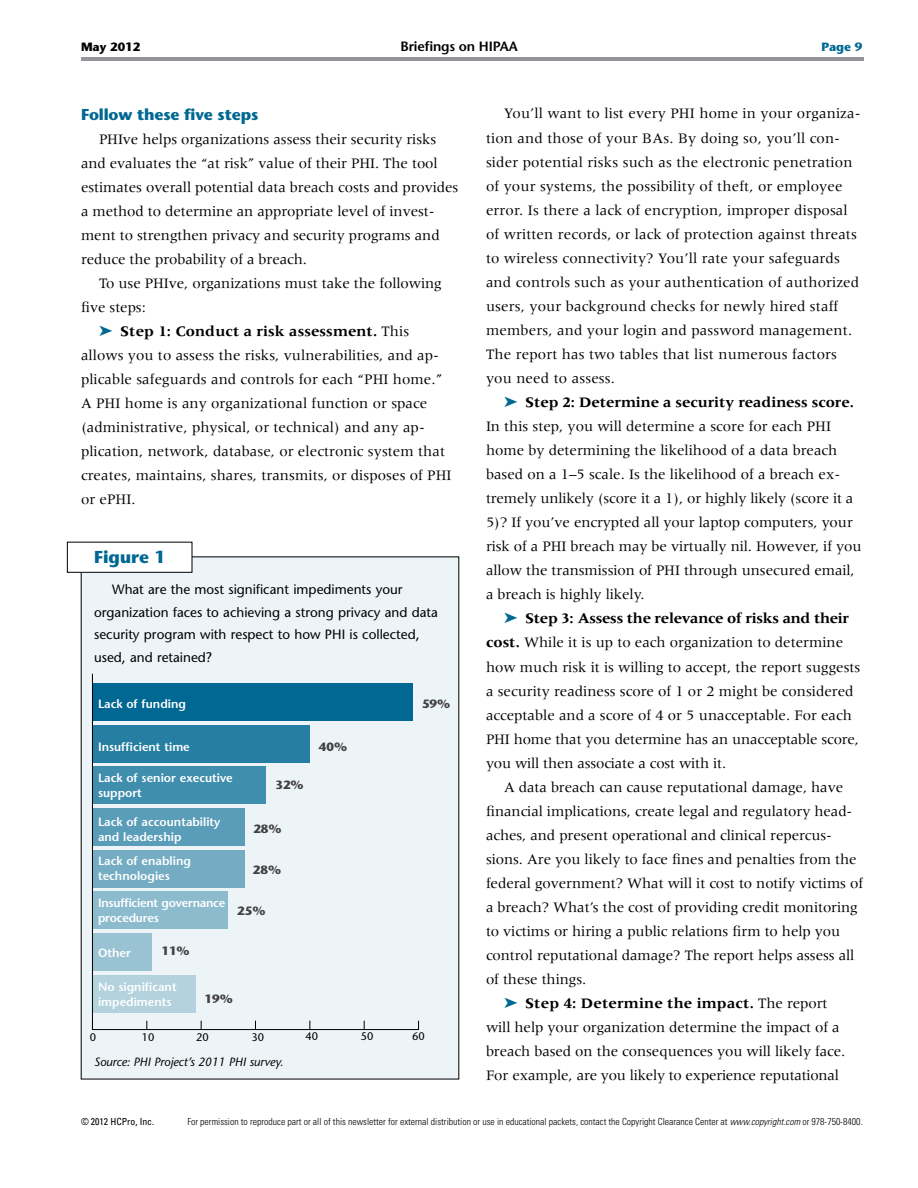
<style>
.page{position:relative;width:918px;height:1188px;background:#fff}
.page>*{position:absolute;margin:0;border:0;box-sizing:border-box;transform-origin:0 0}
.t1{font:700 17.25px "Stone Sans Std";color:#006892}
.t2{font:700 15.75px "Stone Sans Std";letter-spacing:-.01em;color:#006892}
.t3{font:15px/24px "Meridien LT Std";letter-spacing:-.005em;color:#000}
.t4{font:700 15px "Meridien LT Std";letter-spacing:.005em;color:#000}
.t5{font:500 13.5px/22.5px "Stone Sans Std";color:#000}
.t6{font:600 13.5px "Stone Sans Std";letter-spacing:-.01em;color:#000}
.t7{font:600 12px/15px "Stone Sans Std";color:#fff}
.t8{font:italic 500 12px "Stone Sans Std";letter-spacing:-.005em;color:#000}
.t9{font:600 12px/15px "Stone Sans Std";letter-spacing:-.02em;color:#fff}
.t10{font:700 12px "Stone Sans Std";color:#414042}
.t11{font:700 12px "Stone Sans Std";color:#000}
.t12{font:700 12px "Stone Sans Std";color:#006892}
.t13{font:500 10.95px "Stone Sans Std";color:#000}
.t14{font:300 condensed 9.75px "Univers LT Std";color:#000}
.t15{font:condensed 9.75px "Univers LT Std";color:#000}
.s1{color:#006892}
.s2{font-weight:400}
.s3{font-weight:700}
.s4{font-style:italic}
</style>
<div class="page">
<hr style="left:81px;top:57px;width:783px;height:3px;background:#939598">
<div style="left:81px;top:557px;width:378px;height:522px;background:#edf4f7"></div>
<div style="left:67px;top:542px;width:125px;height:30px;background:#fff"></div>
<div style="left:67px;top:542px;width:125px;height:31px;border:1px solid #000"></div>
<div style="left:92px;top:975px;width:104px;height:38px;background:#b3d2de"></div>
<div style="left:92px;top:933px;width:60px;height:38px;background:#99c3d3"></div>
<div style="left:92px;top:891px;width:136px;height:38px;background:#8cbbce"></div>
<div style="left:92px;top:850px;width:153px;height:38px;background:#73acc3"></div>
<div style="left:92px;top:808px;width:153px;height:38px;background:#599db8"></div>
<div style="left:92px;top:766px;width:174px;height:38px;background:#408ead"></div>
<div style="left:92px;top:725px;width:218px;height:38px;background:#267ea2"></div>
<div style="left:92px;top:683px;width:321px;height:38px;background:#006892"></div>
<hr style="left:92px;top:1029px;width:327px;height:1px;background:#000">
<hr style="left:92px;top:674px;width:1px;height:356px;background:#000">
<p class="t11" style="left:81px;top:40px;width:61px">May 2012</p>
<p class="t6" style="left:400px;top:38px;width:119px">Briefings on HIPAA</p>
<p class="t12" style="left:821px;top:40px;width:43px">Page 9</p>
<p class="t2" style="left:81px;top:105px;width:179px">Follow these five steps</p>
<p class="t3" style="left:81px;top:127px;width:379px;text-indent:18px">PHIve helps organizations assess their security risks and evaluates the “at risk” value of their PHI. The tool estimates overall potential data breach costs and provides a method to determine an appropriate level of invest&shy;ment to strengthen privacy and security programs and reduce the probability of a breach.</p>
<p class="t3" style="left:99px;top:271px;width:344px">To use PHIve, organizations must take the following</p>
<p class="t3" style="left:81px;top:295px;width:66px">five steps:</p>
<p class="t4" style="left:99px;top:322px;width:312px"><span class="s1">➤</span> Step 1: Conduct a risk assessment. <span class="s2">This</span></p>
<p class="t3" style="left:81px;top:343px;width:360px">allows you to assess the risks, vulnerabilities, and ap-</p>
<p class="t3" style="left:81px;top:367px;width:363px">plicable safeguards and controls for each “PHI home.”</p>
<p class="t3" style="left:81px;top:391px;width:348px">A PHI home is any organizational function or space</p>
<p class="t3" style="left:81px;top:415px;width:345px">(administrative, physical, or technical) and any ap-</p>
<p class="t3" style="left:81px;top:439px;width:366px">plication, network, database, or electronic system that</p>
<p class="t3" style="left:81px;top:463px;width:372px">creates, maintains, shares, transmits, or disposes of PHI</p>
<p class="t3" style="left:81px;top:487px;width:56px">or ePHI.</p>
<p class="t1" style="left:94px;top:547px;width:73px">Figure 1</p>
<p class="t5" style="left:94px;top:578px;width:345px;text-indent:18px">What are the most significant impediments your organization faces to achieving a strong privacy and data security program with respect to how PHI is collected, used, and retained?</p>
<p class="t7" style="left:98px;top:696px;width:89px">Lack of funding</p>
<p class="t7" style="left:98px;top:739px;width:93px">Insufficient time</p>
<p class="t7" style="left:98px;top:770px;width:136px">Lack of senior executive support</p>
<p class="t7" style="left:98px;top:814px;width:124px">Lack of accountability and leadership</p>
<p class="t7" style="left:98px;top:853px;width:94px">Lack of enabling technologies</p>
<p class="t10" style="left:276px;top:778px;width:30px">32%</p>
<p class="t10" style="left:253px;top:821px;width:30px">28%</p>
<p class="t10" style="left:253px;top:862px;width:30px">28%</p>
<p class="t10" style="left:237px;top:903px;width:30px">25%</p>
<p class="t9" style="left:98px;top:896px;width:129px">Insufficient governance procedures</p>
<p class="t7" style="left:98px;top:945px;width:34px">Other</p>
<p class="t7" style="left:98px;top:979px;width:80px">No significant impediments</p>
<p class="t10" style="left:162px;top:943px;width:30px">11%</p>
<p class="t10" style="left:205px;top:991px;width:30px">19%</p>
<p class="t10" style="left:319px;top:739px;width:30px">40%</p>
<p class="t10" style="left:422px;top:697px;width:30px">59%</p>
<p class="t13" style="left:90px;top:1031px;width:8px">0</p>
<p class="t13" style="left:142px;top:1031px;width:14px">10</p>
<p class="t13" style="left:196px;top:1031px;width:14px">20</p>
<p class="t13" style="left:252px;top:1031px;width:14px">30</p>
<p class="t13" style="left:305px;top:1030px;width:14px">40</p>
<p class="t13" style="left:361px;top:1030px;width:14px">50</p>
<p class="t13" style="left:412px;top:1030px;width:14px">60</p>
<p class="t8" style="left:94px;top:1055px;width:191px">Source: PHI Project’s 2011 PHI survey.</p>
<p class="t3" style="left:486px;top:102px;width:376px;text-indent:18px">You’ll want to list every PHI home in your organiza&shy;tion and those of your BAs. By doing so, you’ll con&shy;sider potential risks such as the electronic penetration of your systems, the possibility of theft, or employee error. Is there a lack of encryption, improper disposal of written records, or lack of protection against threats to wireless connectivity? You’ll rate your safeguards and controls such as your authentication of authorized users, your background checks for newly hired staff members, and your login and password management.<br>The report has two tables that list numerous factors you need to assess.</p>
<p class="t3" style="left:486px;top:390px;width:377px;text-indent:18px"><span class="s1">➤</span> <span class="s3">Step 2: Determine a security readiness score.<br></span>In this step, you will determine a score for each PHI home by determining the likelihood of a data breach based on a 1–5 scale. Is the likelihood of a breach ex&shy;tremely unlikely (score it a 1), or highly likely (score it a 5)? If you’ve encrypted all your laptop computers, your risk of a PHI breach may be virtually nil. However, if you allow the transmission of PHI through unsecured email, a breach is highly likely.</p>
<p class="t3" style="left:486px;top:607px;width:376px;text-indent:18px"><span class="s1">➤</span> <span class="s3">Step 3: Assess the relevance of risks and their cost.</span> While it is up to each organization to determine how much risk it is willing to accept, the report suggests a security readiness score of 1 or 2 might be considered acceptable and a score of 4 or 5 unacceptable. For each PHI home that you determine has an unacceptable score, you will then associate a cost with it.</p>
<p class="t3" style="left:504px;top:775px;width:341px">A data breach can cause reputational damage, have</p>
<p class="t3" style="left:486px;top:799px;width:368px">financial implications, create legal and regulatory head-</p>
<p class="t3" style="left:486px;top:823px;width:348px">aches, and present operational and clinical repercus-</p>
<p class="t3" style="left:486px;top:847px;width:372px">sions. Are you likely to face fines and penalties from the</p>
<p class="t3" style="left:486px;top:871px;width:379px">federal government? What will it cost to notify victims of</p>
<p class="t3" style="left:486px;top:895px;width:373px">a breach? What’s the cost of providing credit monitoring</p>
<p class="t3" style="left:486px;top:919px;width:356px">to victims or hiring a public relations firm to help you</p>
<p class="t3" style="left:486px;top:943px;width:370px">control reputational damage? The report helps assess all</p>
<p class="t3" style="left:486px;top:967px;width:102px">of these things.</p>
<p class="t4" style="left:504px;top:995px;width:325px"><span class="s1">➤</span> Step 4: Determine the impact. <span class="s2">The report</span></p>
<p class="t3" style="left:486px;top:1015px;width:355px">will help your organization determine the impact of a</p>
<p class="t3" style="left:486px;top:1039px;width:361px">breach based on the consequences you will likely face.</p>
<p class="t3" style="left:486px;top:1063px;width:355px">For example, are you likely to experience reputational</p>
<p class="t15" style="left:81px;top:1115px;width:75px">© 2012 HCPro, Inc.</p>
<p class="t14" style="left:187px;top:1116px;width:677px">For permission to reproduce part or all of this newsletter for external distribution or use in educational packets, contact the Copyright Clearance Center at <span class="s4">www.copyright.com</span> or 978-750-8400.</p>
</div>
